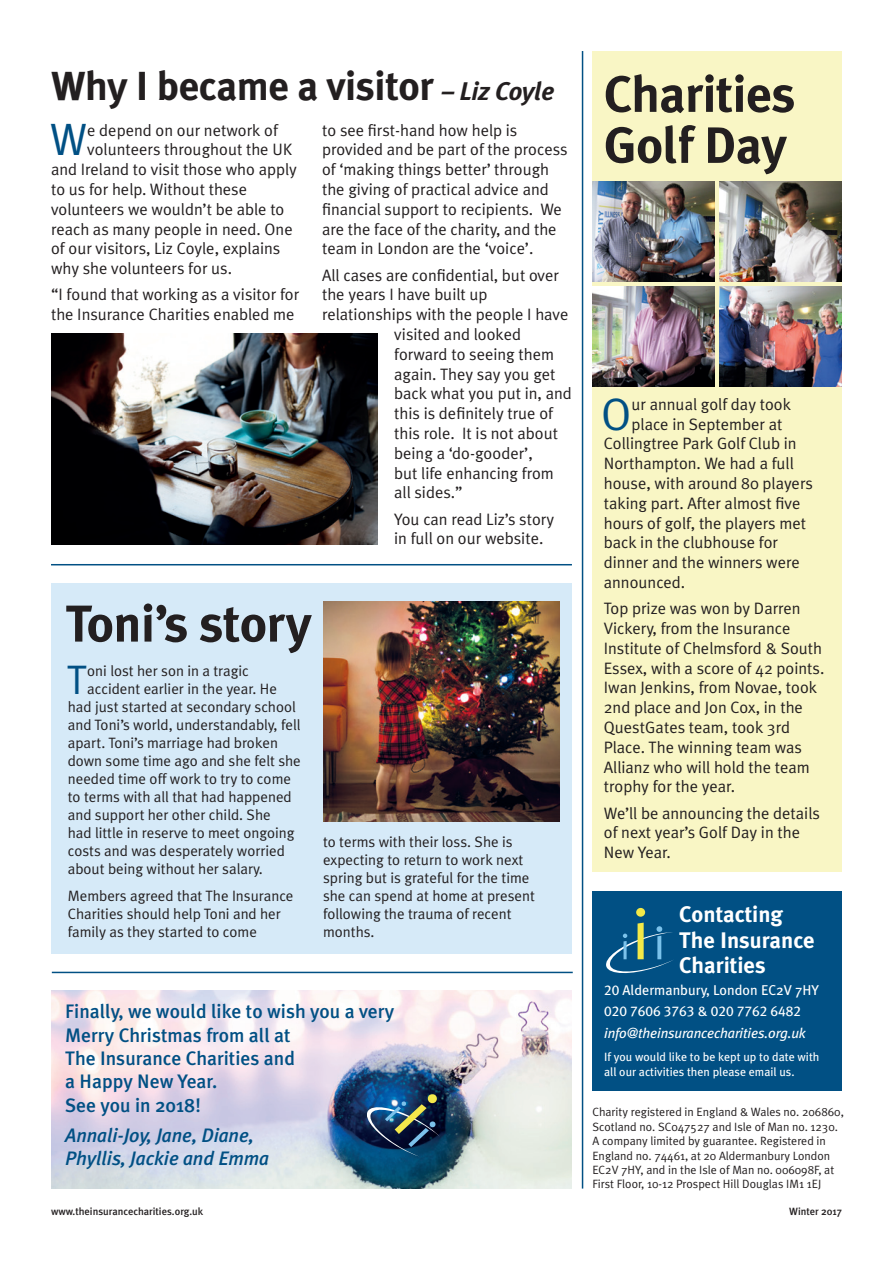
<style>
.page{position:relative;width:893px;height:1263px;background:#fff}
.page>*{position:absolute;margin:0;border:0;box-sizing:border-box;transform-origin:0 0}
.t1{font:700 51.75px "Meta Plus";letter-spacing:-.01em;color:#231f20}
.t2{font:700 51px "Meta Plus";letter-spacing:-.01em;color:#231f20}
.t3{font:45.3px "Meta Plus Normal";color:#015084}
.t4{font:41.25px "Meta Plus Normal";color:#015084}
.t5{font:700 40.5px "Meta Plus";letter-spacing:-.01em;color:#231f20}
.t6{font:700 22.5px/25.5px "Meta Plus";color:#fff}
.t7{font:500 19.5px/23.4px "Meta Plus";color:#015084}
.t8{font:italic 500 19.5px/23.4px "Meta Plus";letter-spacing:-.005em;color:#015084}
.t9{font:16.5px/19.8px "Meta Plus Normal";color:#231f20}
.t10{font:15px/18px "Meta Plus Normal";color:#231f20}
.t11{font:italic 14.25px "Meta Plus";letter-spacing:-.01em;color:#fff}
.t12{font:14.25px "Meta Plus";color:#fff}
.t13{font:14.25px "Meta Plus Book Caps";color:#fff}
.t14{font:12px/14.4px "Meta Plus Normal";color:#231f20}
.t15{font:12px/14.4px "Meta Plus";color:#fff}
.t16{font:500 10.5px "Meta Plus";color:#231f20}
.s1{font-style:italic;font-size:25.5px}
.s2{font-size:51px}
.s3{font-family:"Meta Plus Book Caps"}
</style>
<div class="page">
<div style="left:592px;top:51px;width:250px;height:821px;background:#f9f6c5"></div>
<div style="left:592px;top:891px;width:250px;height:200px;background:#015084"></div>
<svg style="left:606px;top:908px;width:67px;height:66px"></svg>
<hr style="left:582px;top:51px;width:1px;height:1137px;background:#015084">
<hr style="left:51px;top:564px;width:521px;height:1px;background:#015084">
<hr style="left:52px;top:972px;width:521px;height:1px;background:#015084">
<div style="left:51px;top:583px;width:520px;height:371px;background:#d6eaf8"></div>
<img style="left:323px;top:601px;width:237px;height:221px">
<img style="left:51px;top:991px;width:520px;height:197px">
<img style="left:51px;top:334px;width:326px;height:210px">
<img style="left:592px;top:181px;width:123px;height:101px">
<img style="left:592px;top:286px;width:123px;height:101px">
<img style="left:719px;top:181px;width:123px;height:101px">
<img style="left:719px;top:286px;width:123px;height:101px">
<img style="left:367px;top:1094px;width:73px;height:64px">
<h3 class="t5" style="left:51px;top:63px;width:746px">Why I became a visitor <span class="s1">– Liz Coyle</span> <span class="s2">Charities</span></h3>
<h3 class="t3" style="left:50px;top:113px;width:39px">W</h3>
<h2 class="t2" style="left:604px;top:116px;width:184px">Golf Day</h2>
<p class="t9" style="left:87px;top:120px;width:192px">e depend on our network of</p>
<p class="t9" style="left:87px;top:140px;width:207px">volunteers throughout the UK</p>
<p class="t9" style="left:51px;top:159px;width:247px">and Ireland to visit those who apply</p>
<p class="t9" style="left:51px;top:179px;width:198px">to us for help. Without these</p>
<p class="t9" style="left:51px;top:199px;width:235px">volunteers we wouldn’t be able to</p>
<p class="t9" style="left:51px;top:219px;width:243px">reach as many people in need. One</p>
<p class="t9" style="left:51px;top:239px;width:231px">of our visitors, Liz Coyle, explains</p>
<p class="t9" style="left:51px;top:258px;width:183px">why she volunteers for us.</p>
<p class="t9" style="left:51px;top:285px;width:250px">“I found that working as a visitor for the Insurance Charities enabled me</p>
<p class="t9" style="left:322px;top:120px;width:247px">to see first-hand how help is provided and be part of the process of ‘making things better’ through the giving of practical advice and financial support to recipients. We are the face of the charity, and the team in London are the ‘voice’.</p>
<p class="t9" style="left:322px;top:265px;width:238px">All cases are confidential, but over</p>
<p class="t9" style="left:322px;top:285px;width:167px">the years I have built up</p>
<p class="t9" style="left:322px;top:304px;width:248px">relationships with the people I have</p>
<p class="t9" style="left:394px;top:324px;width:128px">visited and looked</p>
<p class="t9" style="left:394px;top:344px;width:161px">forward to seeing them</p>
<p class="t9" style="left:394px;top:364px;width:163px">again. They say you get</p>
<p class="t9" style="left:394px;top:384px;width:179px">back what you put in, and</p>
<p class="t9" style="left:394px;top:403px;width:160px">this is definitely true of</p>
<p class="t9" style="left:394px;top:423px;width:165px">this role. It is not about</p>
<p class="t9" style="left:394px;top:443px;width:140px">being a ‘do-gooder’,</p>
<p class="t9" style="left:394px;top:463px;width:161px">but life enhancing from</p>
<p class="t9" style="left:394px;top:483px;width:70px">all sides.”</p>
<p class="t9" style="left:394px;top:509px;width:161px">You can read Liz’s story in full on our website.</p>
<h3 class="t3" style="left:601px;top:388px;width:32px">O</h3>
<p class="t9" style="left:631px;top:394px;width:161px">ur annual golf day took</p>
<p class="t9" style="left:631px;top:414px;width:152px">place in September at</p>
<p class="t9" style="left:604px;top:434px;width:194px">Collingtree Park Golf Club in</p>
<p class="t9" style="left:604px;top:453px;width:192px">Northampton. We had a full</p>
<p class="t9" style="left:604px;top:473px;width:211px">house, with around 80 players</p>
<p class="t9" style="left:604px;top:493px;width:198px">taking part. After almost five</p>
<p class="t9" style="left:604px;top:513px;width:204px">hours of golf, the players met</p>
<p class="t9" style="left:604px;top:533px;width:176px">back in the clubhouse for</p>
<p class="t9" style="left:604px;top:552px;width:197px">dinner and the winners were</p>
<p class="t9" style="left:604px;top:572px;width:83px">announced.</p>
<p class="t9" style="left:604px;top:598px;width:222px">Top prize was won by Darren<br>Vickery, from the Insurance<br>Institute of Chelmsford &amp; South<br>Essex, with a score of 42 points.<br>Iwan Jenkins, from Novae, took<br>2nd place and Jon Cox, in the<br>QuestGates team, took 3rd<br>Place. The winning team was<br>Allianz who will hold the team trophy for the year.</p>
<p class="t9" style="left:604px;top:803px;width:218px">We’ll be announcing the details of next year’s Golf Day in the<br>New Year.</p>
<h1 class="t1" style="left:65px;top:594px;width:248px">Toni’s story</h1>
<h3 class="t4" style="left:67px;top:656px;width:22px">T</h3>
<p class="t10" style="left:87px;top:662px;width:163px">oni lost her son in a tragic</p>
<p class="t10" style="left:87px;top:680px;width:191px">accident earlier in the year. He</p>
<p class="t10" style="left:68px;top:698px;width:230px">had just started at secondary school</p>
<p class="t10" style="left:68px;top:716px;width:234px">and Toni’s world, understandably, fell</p>
<p class="t10" style="left:68px;top:734px;width:212px">apart. Toni’s marriage had broken</p>
<p class="t10" style="left:68px;top:752px;width:235px">down some time ago and she felt she</p>
<p class="t10" style="left:68px;top:770px;width:225px">needed time off work to try to come</p>
<p class="t10" style="left:68px;top:788px;width:225px">to terms with all that had happened</p>
<p class="t10" style="left:68px;top:806px;width:204px">and support her other child. She</p>
<p class="t10" style="left:68px;top:824px;width:228px">had little in reserve to meet ongoing</p>
<p class="t10" style="left:68px;top:842px;width:219px">costs and was desperately worried</p>
<p class="t10" style="left:68px;top:860px;width:196px">about being without her salary.</p>
<p class="t10" style="left:68px;top:886px;width:227px">Members agreed that The Insurance<br>Charities should help Toni and her family as they started to come</p>
<p class="t10" style="left:323px;top:833px;width:213px">to terms with their loss. She is expecting to return to work next spring but is grateful for the time she can spend at home at present following the trauma of recent months.</p>
<h3 class="t6" style="left:679px;top:902px;width:137px">Contacting<br>The Insurance<br>Charities</h3>
<p class="t12" style="left:604px;top:981px;width:216px"><span class="s3">20</span> Aldermanbury, London EC2V 7HY</p>
<p class="t13" style="left:604px;top:1003px;width:198px">020 7606 3763 &amp; 020 7762 6482</p>
<p class="t11" style="left:604px;top:1025px;width:203px">info@theinsurancecharities.org.uk</p>
<p class="t15" style="left:604px;top:1050px;width:217px">If you would like to be kept up to date with all our activities then please email us.</p>
<p class="t14" style="left:592px;top:1105px;width:253px">Charity registered in England &amp; Wales no. 206860, Scotland no. SC047527 and Isle of Man no. 1230.<br>A company limited by guarantee. Registered in England no. 74461, at 20 Aldermanbury London EC2V 7HY, and in the Isle of Man no. 006098F, at First Floor, 10-12 Prospect Hill Douglas IM1 1EJ</p>
<p class="t7" style="left:65px;top:999px;width:331px">Finally, we would like to wish you a very<br>Merry Christmas from all at<br>The Insurance Charities and<br>a Happy New Year.<br>See you in 2018!</p>
<p class="t8" style="left:65px;top:1123px;width:205px">Annali-Joy, Jane, Diane,<br>Phyllis, Jackie and Emma</p>
<p class="t16" style="left:51px;top:1205px;width:154px">www.theinsurancecharities.org.uk</p>
<p class="t16" style="left:789px;top:1205px;width:54px">Winter 2017</p>
</div>
